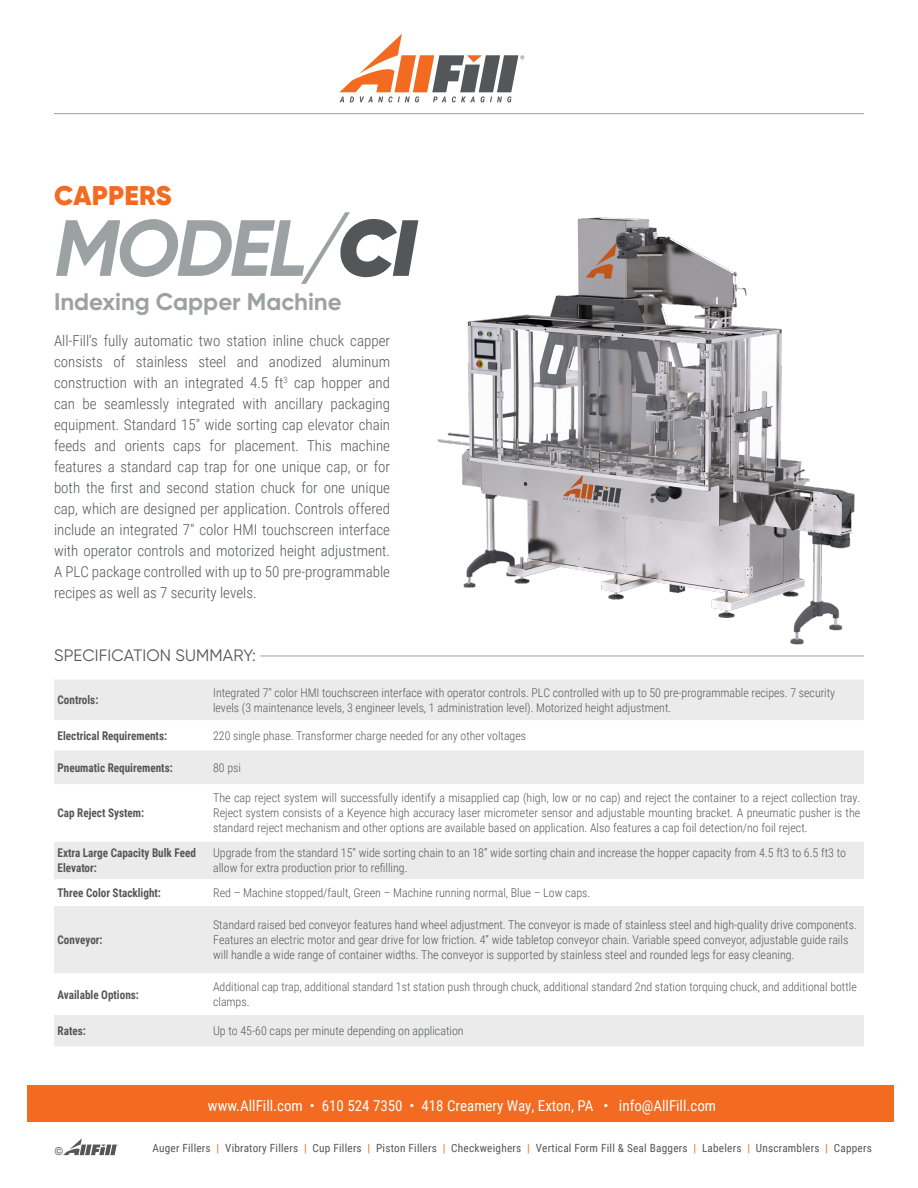
<style>
.page{position:relative;width:918px;height:1188px;background:#fff}
.page>*{position:absolute;margin:0;border:0;box-sizing:border-box;transform-origin:0 0}
.t1{font:italic 700 79.5px "Gilroy";letter-spacing:-.04em;color:#9ca2a3}
.t2{font:900 27px "Gilroy";letter-spacing:.01em;color:#f36a21}
.t3{font:700 24px "Gilroy";color:#9ca2a3}
.t4{font:16.5px "Gilroy";letter-spacing:.01em;color:#545759}
.t5{font:300 15px/21px "Roboto Condensed";color:#545759;text-align:justify}
.t6{font:15px "Roboto Condensed";color:#fff}
.Para_Title{font:300 12px/15px "Roboto Condensed";color:#545759}
.Para_Title-2{font:700 12px/15px "Roboto Condensed";color:#545759;scale:.93 1}
.t7{font:11.25px "Roboto Condensed";letter-spacing:.02em;color:#545759}
.s1{font-weight:800;color:#545759}
.s2{color:#f36a21}
</style>
<div class="page">
<hr style="left:54px;top:113px;width:810px;height:1px;background:#9ca2a3">
<div style="left:27px;top:1085px;width:867px;height:37px;background:#f36a21"></div>
<svg style="left:340px;top:34px;width:184px;height:68px"></svg>
<svg style="left:63px;top:1138px;width:56px;height:17px"></svg>
<img style="left:437px;top:217px;width:418px;height:428px">
<hr style="left:260px;top:656px;width:604px;height:1px;background:#9ca2a3">
<div style="left:54px;top:680px;width:810px;height:367px;background:#ebebeb"></div>
<svg style="left:54px;top:720px;width:810px;height:295px"></svg>
<p class="t2" style="left:54px;top:179px;width:119px">CAPPERS</p>
<p class="t1" style="left:54px;top:198px;width:363px">MODEL/<span class="s1">CI</span></p>
<p class="t3" style="left:54px;top:286px;width:289px">Indexing Capper Machine</p>
<p class="t5" style="left:54px;top:330px;width:338px">All-Fill’s fully automatic two station inline chuck capper consists of stainless steel and anodized aluminum construction with an integrated 4.5 ft<sup>3</sup> cap hopper and can be seamlessly integrated with ancillary packaging equipment. Standard 15" wide sorting cap elevator chain feeds and orients caps for placement. This machine features a standard cap trap for one unique cap, or for both the first and second station chuck for one unique cap, which are designed per application. Controls offered include an integrated 7" color HMI touchscreen interface with operator controls and motorized height adjustment.<br>A PLC package controlled with up to 50 pre-programmable recipes as well as 7 security levels.</p>
<p class="t4" style="left:54px;top:645px;width:203px">SPECIFICATION SUMMARY:</p>
<p class="Para_Title-2" style="left:58px;top:692px;width:45px">Controls:</p>
<p class="Para_Title" style="left:213px;top:685px;width:624px">Integrated 7" color HMI touchscreen interface with operator controls. PLC controlled with up to 50 pre-programmable recipes. 7 security levels (3 maintenance levels, 3 engineer levels, 1 administration level). Motorized height adjustment.</p>
<p class="Para_Title-2" style="left:58px;top:728px;width:119px">Electrical Requirements:</p>
<p class="Para_Title" style="left:213px;top:728px;width:315px">220 single phase. Transformer charge needed for any other voltages</p>
<p class="Para_Title-2" style="left:58px;top:760px;width:125px">Pneumatic Requirements:</p>
<p class="Para_Title" style="left:213px;top:760px;width:29px">80 psi</p>
<p class="Para_Title-2" style="left:58px;top:805px;width:95px">Cap Reject System:</p>
<p class="Para_Title" style="left:213px;top:790px;width:649px;text-align:justify">The cap reject system will successfully identify a misapplied cap (high, low or no cap) and reject the container to a reject collection tray.<br>Reject system consists of a Keyence high accuracy laser micrometer sensor and adjustable mounting bracket. A pneumatic pusher is the standard reject mechanism and other options are available based on application. Also features a cap foil detection/no foil reject.</p>
<p class="Para_Title-2" style="left:58px;top:845px;width:150px">Extra Large Capacity Bulk Feed<br>Elevator:</p>
<p class="Para_Title" style="left:213px;top:845px;width:634px">Upgrade from the standard 15” wide sorting chain to an 18” wide sorting chain and increase the hopper capacity from 4.5 ft3 to 6.5 ft3 to allow for extra production prior to refilling.</p>
<p class="Para_Title-2" style="left:58px;top:885px;width:113px">Three Color Stacklight:</p>
<p class="Para_Title" style="left:213px;top:885px;width:379px">Red – Machine stopped/fault, Green – Machine running normal, Blue – Low caps.</p>
<p class="Para_Title-2" style="left:58px;top:932px;width:50px">Conveyor:</p>
<p class="Para_Title" style="left:213px;top:917px;width:645px">Standard raised bed conveyor features hand wheel adjustment. The conveyor is made of stainless steel and high-quality drive components.<br>Features an electric motor and gear drive for low friction. 4” wide tabletop conveyor chain. Variable speed conveyor, adjustable guide rails will handle a wide range of container widths. The conveyor is supported by stainless steel and rounded legs for easy cleaning.</p>
<p class="Para_Title-2" style="left:58px;top:986px;width:89px">Available Options:</p>
<p class="Para_Title" style="left:213px;top:979px;width:645px">Additional cap trap, additional standard 1st station push through chuck, additional standard 2nd station torquing chuck, and additional bottle clamps.</p>
<p class="Para_Title-2" style="left:58px;top:1023px;width:32px">Rates:</p>
<p class="Para_Title" style="left:213px;top:1023px;width:252px">Up to 45-60 caps per minute depending on application</p>
<p class="t7" style="left:54px;top:1143px;width:10px">©</p>
<p class="t6" style="left:208px;top:1096px;width:510px">www.AllFill.com • 610 524 7350 • 418 Creamery Way, Exton, PA • info@AllFill.com</p>
<p class="t7" style="left:152px;top:1140px;width:721px">Auger Fillers <span class="s2">|</span> Vibratory Fillers <span class="s2">|</span> Cup Fillers <span class="s2">|</span> Piston Fillers <span class="s2">|</span> Checkweighers <span class="s2">|</span> Vertical Form Fill &amp; Seal Baggers <span class="s2">|</span> Labelers <span class="s2">|</span> Unscramblers <span class="s2">|</span> Cappers</p>
</div>
